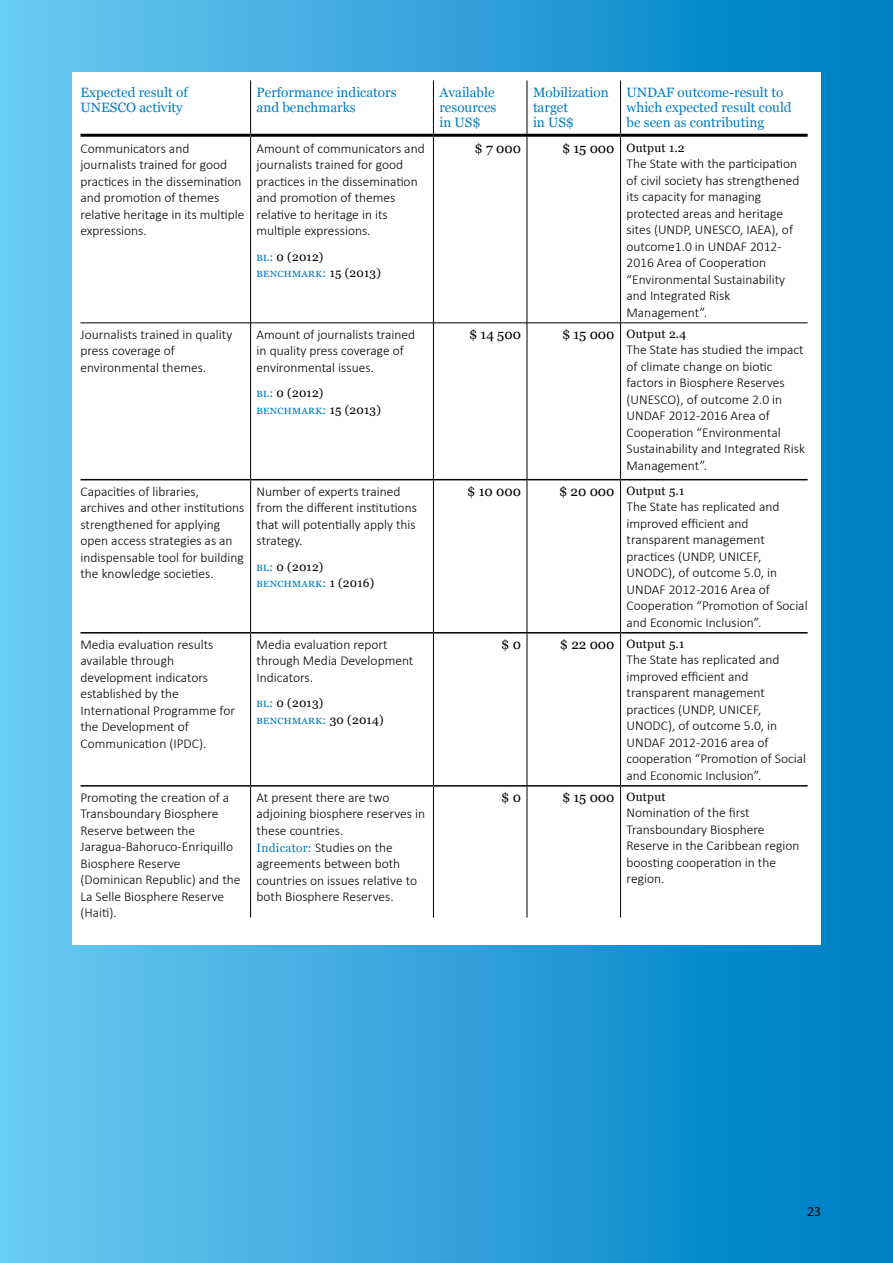
<style>
.page{position:relative;width:893px;height:1263px;background:#fff}
.page>*{position:absolute;margin:0;border:0;box-sizing:border-box;transform-origin:0 0}
.t1{font:300 13.5px/16.5px "Calibri";color:#000}
.t2{font:13.5px/15px "Georgia";color:#007dc3}
.t3{font:13.5px "Georgia";color:#000}
.t4{font:13.5px "Myriad Pro";color:#000}
.t5{font:12px/16.5px "Georgia";letter-spacing:.02em;color:#000}
.s1{color:#007dc3}
.s2{font-size:13.5px}
.s3{font-family:"Georgia";font-weight:400;font-size:12px;color:#007dc3}
.s4{font-size:12px}
</style>
<div class="page">
<div style="left:0;top:0;width:893px;height:1263px;background:linear-gradient(to right,#6dcaf4,#007dc3)"></div>
<div style="left:72px;top:72px;width:749px;height:872px;background:#fff"></div>
<hr style="left:250px;top:81px;width:1px;height:53px;background:#000">
<hr style="left:433px;top:81px;width:1px;height:53px;background:#000">
<hr style="left:527px;top:81px;width:1px;height:53px;background:#000">
<hr style="left:620px;top:81px;width:1px;height:53px;background:#000">
<hr style="left:250px;top:137px;width:1px;height:186px;background:#000">
<hr style="left:433px;top:137px;width:1px;height:186px;background:#000">
<hr style="left:527px;top:137px;width:1px;height:186px;background:#000">
<hr style="left:620px;top:137px;width:1px;height:186px;background:#000">
<hr style="left:81px;top:323px;width:170px;height:1px;background:#000">
<hr style="left:251px;top:323px;width:182px;height:1px;background:#000">
<hr style="left:250px;top:323px;width:1px;height:156px;background:#000">
<hr style="left:433px;top:323px;width:94px;height:1px;background:#000">
<hr style="left:433px;top:323px;width:1px;height:156px;background:#000">
<hr style="left:527px;top:323px;width:94px;height:1px;background:#000">
<hr style="left:527px;top:323px;width:1px;height:156px;background:#000">
<hr style="left:621px;top:323px;width:187px;height:1px;background:#000">
<hr style="left:620px;top:323px;width:1px;height:156px;background:#000">
<hr style="left:250px;top:480px;width:1px;height:152px;background:#000">
<hr style="left:433px;top:480px;width:1px;height:152px;background:#000">
<hr style="left:527px;top:480px;width:1px;height:152px;background:#000">
<hr style="left:620px;top:480px;width:1px;height:152px;background:#000">
<hr style="left:250px;top:633px;width:1px;height:152px;background:#000">
<hr style="left:433px;top:633px;width:1px;height:152px;background:#000">
<hr style="left:527px;top:633px;width:1px;height:152px;background:#000">
<hr style="left:620px;top:633px;width:1px;height:152px;background:#000">
<hr style="left:250px;top:787px;width:1px;height:130px;background:#000">
<hr style="left:433px;top:787px;width:1px;height:130px;background:#000">
<hr style="left:527px;top:787px;width:1px;height:130px;background:#000">
<hr style="left:620px;top:787px;width:1px;height:130px;background:#000">
<hr style="left:81px;top:134px;width:170px;height:3px;background:#000">
<hr style="left:251px;top:134px;width:182px;height:3px;background:#000">
<hr style="left:433px;top:134px;width:94px;height:3px;background:#000">
<hr style="left:527px;top:134px;width:94px;height:3px;background:#000">
<hr style="left:621px;top:134px;width:187px;height:3px;background:#000">
<hr style="left:81px;top:479px;width:170px;height:1px;background:#000">
<hr style="left:251px;top:479px;width:182px;height:1px;background:#000">
<hr style="left:433px;top:479px;width:94px;height:1px;background:#000">
<hr style="left:527px;top:479px;width:94px;height:1px;background:#000">
<hr style="left:621px;top:479px;width:187px;height:1px;background:#000">
<hr style="left:81px;top:632px;width:170px;height:1px;background:#000">
<hr style="left:251px;top:632px;width:182px;height:1px;background:#000">
<hr style="left:433px;top:632px;width:94px;height:1px;background:#000">
<hr style="left:527px;top:632px;width:94px;height:1px;background:#000">
<hr style="left:621px;top:632px;width:187px;height:1px;background:#000">
<hr style="left:81px;top:785px;width:170px;height:2px;background:#000">
<hr style="left:251px;top:785px;width:182px;height:2px;background:#000">
<hr style="left:433px;top:785px;width:94px;height:2px;background:#000">
<hr style="left:527px;top:785px;width:94px;height:2px;background:#000">
<hr style="left:621px;top:785px;width:187px;height:2px;background:#000">
<p class="t2" style="left:81px;top:85px;width:109px">Expected result of<br>UNESCO activity</p>
<p class="t2" style="left:257px;top:85px;width:141px">Performance indicators and benchmarks</p>
<p class="t2" style="left:439px;top:85px;width:58px">Available resources in US$</p>
<p class="t2" style="left:533px;top:85px;width:77px">Mobilization target<br>in US$</p>
<p class="t2" style="left:626px;top:85px;width:167px">UNDAF outcome-result to which expected result could be seen as contributing</p>
<p class="t1" style="left:81px;top:140px;width:166px">Communicators and journalists trained for good practices in the dissemination and promotion of themes relative heritage in its multiple expressions.</p>
<p class="t1" style="left:257px;top:140px;width:170px">Amount of communicators and journalists trained for good practices in the dissemination and promotion of themes relative to heritage in its multiple expressions.</p>
<p class="t5" style="left:257px;top:249px;width:126px"><span class="s1">bl:</span> 0 (2012) <span class="s1">benchmark:</span> 15 (2013)</p>
<p class="t3" style="left:475px;top:140px;width:48px">$ 7 000</p>
<p class="t5" style="left:562px;top:140px;width:124px"><span class="s2">$ 15 000</span> Output 1.2</p>
<p class="t1" style="left:627px;top:155px;width:175px">The State with the participation of civil society has strengthened its capacity for managing protected areas and heritage sites (UNDP, UNESCO, IAEA), of outcome1.0 in UNDAF 2012-<br>2016 Area of Cooperation “Environmental Sustainability and Integrated Risk<br>Management”.</p>
<p class="t1" style="left:81px;top:326px;width:153px">Journalists trained in quality press coverage of environmental themes.</p>
<p class="t1" style="left:257px;top:326px;width:160px">Amount of journalists trained in quality press coverage of environmental issues.</p>
<p class="t5" style="left:257px;top:385px;width:126px"><span class="s1">bl:</span> 0 (2012) <span class="s1">benchmark:</span> 15 (2013)</p>
<p class="t1" style="left:81px;top:483px;width:166px">Capacities of libraries, archives and other institutions strengthened for applying open access strategies as an indispensable tool for building the knowledge societies.</p>
<p class="t1" style="left:257px;top:483px;width:162px">Number of experts trained from the different institutions that will potentially apply this strategy.</p>
<p class="t5" style="left:257px;top:559px;width:119px"><span class="s1">bl:</span> 0 (2012) <span class="s1">benchmark:</span> 1 (2016)</p>
<p class="t1" style="left:81px;top:636px;width:156px">Media evaluation results available through development indicators established by the<br>International Programme for the Development of<br>Communication (IPDC).</p>
<p class="t1" style="left:257px;top:636px;width:158px">Media evaluation report through Media Development<br>Indicators.</p>
<p class="t5" style="left:257px;top:695px;width:128px"><span class="s1">bl:</span> 0 (2013) <span class="s1">benchmark:</span> 30 (2014)</p>
<p class="t3" style="left:469px;top:326px;width:53px">$ 14 500</p>
<p class="t5" style="left:562px;top:326px;width:126px"><span class="s2">$ 15 000</span> Output 2.4</p>
<p class="t1" style="left:627px;top:342px;width:180px">The State has studied the impact of climate change on biotic factors in Biosphere Reserves (UNESCO), of outcome 2.0 in<br>UNDAF 2012-2016 Area of<br>Cooperation “Environmental<br>Sustainability and Integrated Risk<br>Management”.</p>
<p class="t3" style="left:467px;top:483px;width:55px">$ 10 000</p>
<p class="t5" style="left:559px;top:483px;width:127px"><span class="s2">$ 20 000</span> Output 5.1</p>
<p class="t1" style="left:627px;top:498px;width:183px">The State has replicated and improved efficient and transparent management practices (UNDP, UNICEF,<br>UNODC), of outcome 5.0, in<br>UNDAF 2012-2016 Area of<br>Cooperation “Promotion of Social and Economic Inclusion”.</p>
<p class="t3" style="left:501px;top:636px;width:21px">$ 0</p>
<p class="t5" style="left:560px;top:636px;width:126px"><span class="s2">$ 22 000</span> Output 5.1</p>
<p class="t1" style="left:627px;top:651px;width:181px">The State has replicated and improved efficient and transparent management practices (UNDP, UNICEF,<br>UNODC), of outcome 5.0, in<br>UNDAF 2012-2016 area of cooperation “Promotion of Social and Economic Inclusion”.</p>
<p class="t1" style="left:81px;top:789px;width:161px">Promoting the creation of a<br>Transboundary Biosphere<br>Reserve between the<br>Jaragua-Bahoruco-Enriquillo<br>Biosphere Reserve (Dominican Republic) and the<br>La Selle Biosphere Reserve (Haiti).</p>
<p class="t1" style="left:257px;top:789px;width:170px">At present there are two adjoining biosphere reserves in these countries.<br><span class="s3">Indicator:</span> Studies on the agreements between both countries on issues relative to both Biosphere Reserves.</p>
<p class="t3" style="left:501px;top:789px;width:21px">$ 0</p>
<p class="t3" style="left:562px;top:789px;width:105px">$ 15 000 <span class="s4">Output</span></p>
<p class="t1" style="left:627px;top:804px;width:174px">Nomination of the first<br>Transboundary Biosphere<br>Reserve in the Caribbean region boosting cooperation in the region.</p>
<p class="t4" style="left:807px;top:1203px;width:15px">23</p>
</div>
